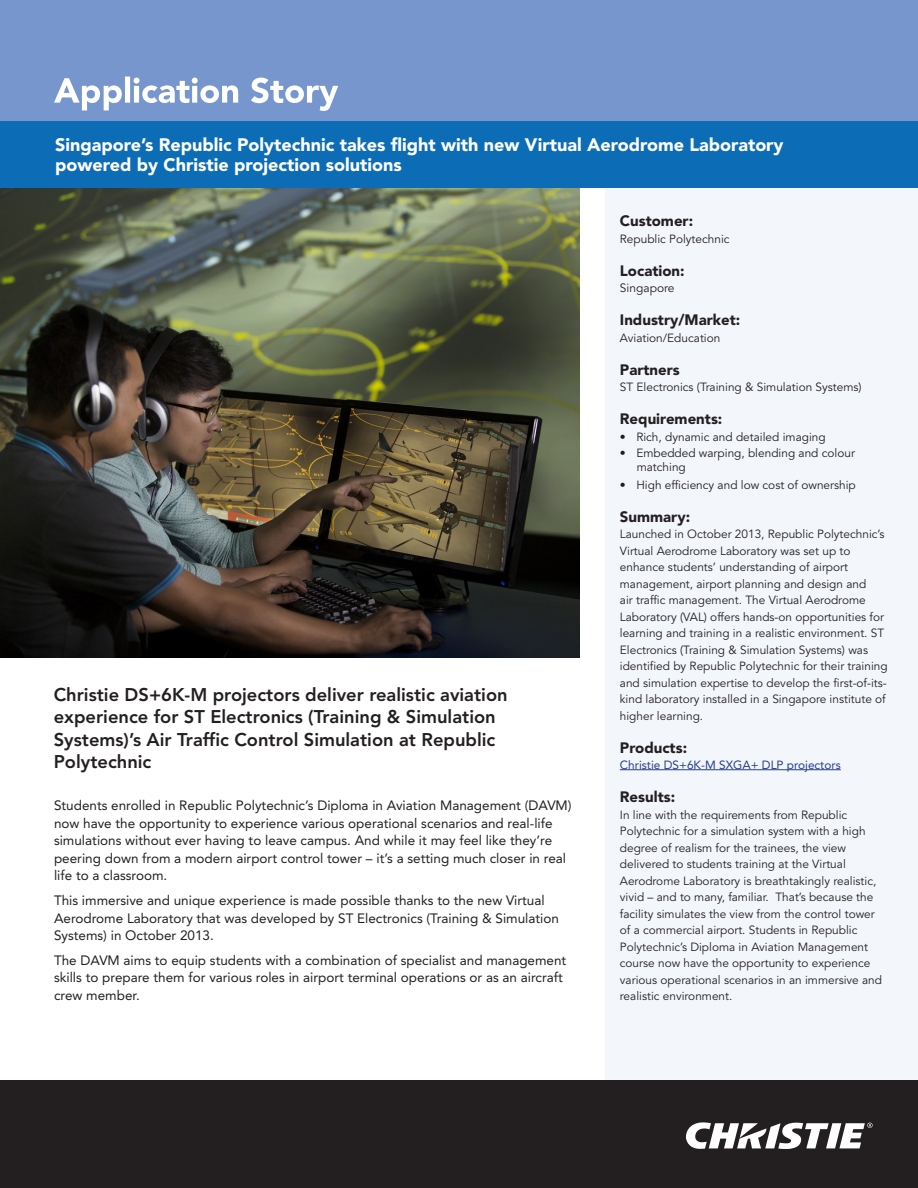
<style>
.page{position:relative;width:918px;height:1188px;background:#fff}
.page>*{position:absolute;margin:0;border:0;box-sizing:border-box;transform-origin:0 0}
.t1{font:800 18.3px/22.5px "Avenir";color:#231f20}
.t2{font:900 18px/19.8px "Avenir";color:#fff}
.t3{font:900 15px "Avenir";color:#231f20}
.t4{font:13.5px/17.4px "Avenir";color:#231f20}
.t5{font:12px "Avenir";color:#231f20}
.t6{font:11.85px/16.5px "Avenir";color:#231f20}
.t7{font:11.85px "Avenir";color:#253f8e}
</style>
<div class="page">
<div style="left:606px;top:0;width:312px;height:1080px;background:#f3f6fb"></div>
<img style="left:0;top:188px;width:579px;height:469px">
<div style="left:0;top:0;width:918px;height:122px;background:#7796cd"></div>
<div style="left:0;top:122px;width:918px;height:66px;background:#0d6cb6"></div>
<svg style="left:54px;top:77px;width:284px;height:34px"></svg>
<hr style="left:620px;top:769px;width:221px;height:1px;background:#253f8e">
<div style="left:0;top:1080px;width:918px;height:108px;background:#231f20"></div>
<svg style="left:686px;top:1122px;width:187px;height:27px"></svg>
<p class="t2" style="left:55px;top:135px;width:730px">Singapore’s Republic Polytechnic takes flight with new Virtual Aerodrome Laboratory powered by Christie projection solutions</p>
<p class="t1" style="left:54px;top:682px;width:455px">Christie DS+6K-M projectors deliver realistic aviation experience for ST Electronics (Training &amp; Simulation Systems)’s Air Traffic Control Simulation at Republic Polytechnic</p>
<p class="t4" style="left:54px;top:797px;width:519px">Students enrolled in Republic Polytechnic’s Diploma in Aviation Management (DAVM) now have the opportunity to experience various operational scenarios and real-life simulations without ever having to leave campus. And while it may feel like they’re peering down from a modern airport control tower – it’s a setting much closer in real life to a classroom.</p>
<p class="t4" style="left:54px;top:891px;width:507px">This immersive and unique experience is made possible thanks to the new Virtual<br>Aerodrome Laboratory that was developed by ST Electronics (Training &amp; Simulation<br>Systems) in October 2013.</p>
<p class="t4" style="left:54px;top:951px;width:514px">The DAVM aims to equip students with a combination of specialist and management skills to prepare them for various roles in airport terminal operations or as an aircraft crew member.</p>
<p class="t3" style="left:620px;top:208px;width:75px">Customer:</p>
<p class="t6" style="left:620px;top:231px;width:111px">Republic Polytechnic</p>
<p class="t3" style="left:620px;top:258px;width:66px">Location:</p>
<p class="t5" style="left:620px;top:281px;width:56px">Singapore</p>
<p class="t3" style="left:620px;top:307px;width:122px">Industry/Market:</p>
<p class="t6" style="left:620px;top:330px;width:102px">Aviation/Education</p>
<p class="t3" style="left:620px;top:357px;width:61px">Partners</p>
<p class="t6" style="left:620px;top:379px;width:243px">ST Electronics (Training &amp; Simulation Systems)</p>
<p class="t3" style="left:620px;top:406px;width:104px">Requirements:</p>
<p class="t6" style="left:620px;top:429px;width:207px">• Rich, dynamic and detailed imaging</p>
<p class="t6" style="left:620px;top:445px;width:237px">• Embedded warping, blending and colour</p>
<p class="t6" style="left:620px;top:477px;width:237px">• High efficiency and low cost of ownership</p>
<p class="t3" style="left:620px;top:504px;width:72px">Summary:</p>
<p class="t6" style="left:620px;top:526px;width:269px">Launched in October 2013, Republic Polytechnic’s Virtual Aerodrome Laboratory was set up to enhance students’ understanding of airport management, airport planning and design and<br>air traffic management. The Virtual Aerodrome Laboratory (VAL) offers hands-on opportunities for learning and training in a realistic environment. ST Electronics (Training &amp; Simulation Systems) was identified by Republic Polytechnic for their training and simulation expertise to develop the first-of-its&shy;kind laboratory installed in a Singapore institute of higher learning.</p>
<p class="t3" style="left:620px;top:735px;width:69px">Products:</p>
<p class="t7" style="left:620px;top:756px;width:222px">Christie DS+6K-M SXGA+ DLP projectors</p>
<p class="t3" style="left:620px;top:784px;width:57px">Results:</p>
<p class="t6" style="left:620px;top:807px;width:264px">In line with the requirements from Republic Polytechnic for a simulation system with a high degree of realism for the trainees, the view delivered to students training at the Virtual Aerodrome Laboratory is breathtakingly realistic, vivid – and to many, familiar. That’s because the facility simulates the view from the control tower of a commercial airport. Students in Republic Polytechnic’s Diploma in Aviation Management course now have the opportunity to experience various operational scenarios in an immersive and realistic environment.</p>
<p class="t6" style="left:637px;top:459px;width:51px">matching</p>
</div>
